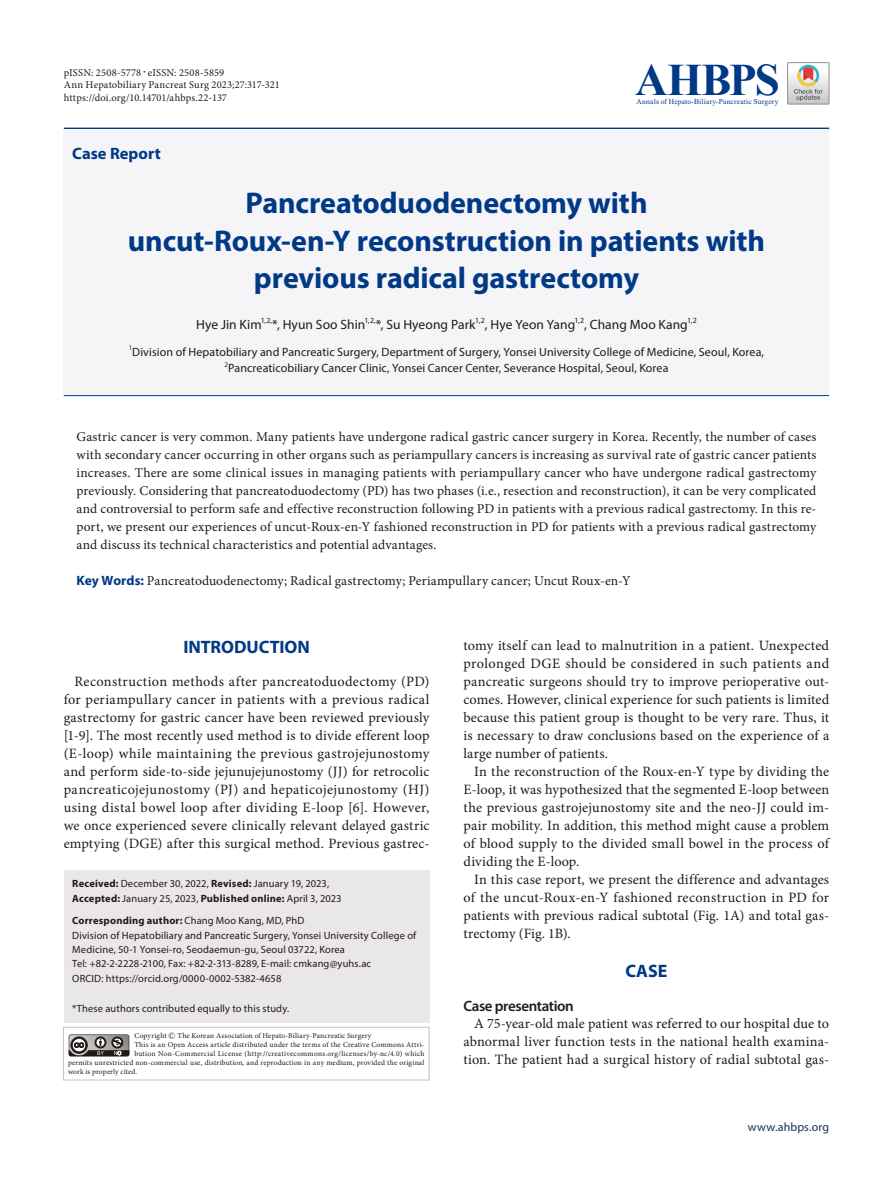
<style>
.page{position:relative;width:893px;height:1191px;background:#fff}
.page>*{position:absolute;margin:0;border:0;box-sizing:border-box;transform-origin:0 0}
.t1{font:700 45px "Times New Roman";letter-spacing:-.03em;color:#003985}
.t2{font:700 30px/37.5px "Myriad Pro";letter-spacing:-.005em;color:#003985;text-align:center}
.t3{font:700 18px "Myriad Pro";color:#003985}
.t4{font:700 16.5px "Myriad Pro";color:#003985}
.t5{font:600 15px "Myriad Pro";letter-spacing:-.03em;color:#231916}
.t6{font:14.25px/18px "Minion Pro";letter-spacing:.01em;color:#231916;text-align:justify}
.t7{font:13.5px/18px "Minion Pro";letter-spacing:.01em;color:#231916;text-align:justify}
.t8{font:13.5px "Myriad Pro";letter-spacing:.005em;color:#231916}
.t9{font:12px "Myriad Pro";letter-spacing:.01em;color:#231916}
.t10{font:12px "Myriad Pro";letter-spacing:.01em;color:#193258}
.t11{font:10.5px/14.7px "Myriad Pro";letter-spacing:.01em;color:#231916}
.t12{font:10.5px/12.8px "Minion Pro";letter-spacing:.015em;color:#231916}
.t13{font:7.8px "Myriad Pro";color:#231916}
.t14{font:7.5px "Minion Pro";letter-spacing:.025em;color:#231916}
.t15{font:7.5px "Times New Roman";letter-spacing:.025em;color:#003985}
.t16{font:7.05px "Myriad Pro";color:#231916}
.s1{font-family:"Ko Pub World Batang PM"}
.s2{font-family:"Myriad Pro";font-weight:700;color:#003985}
.s3{font-weight:700}
</style>
<div class="page">
<hr style="left:64px;top:128px;width:765px;height:2px;background:#003985">
<div style="left:64px;top:129px;width:765px;height:266px;background:#f5f4f7"></div>
<hr style="left:64px;top:395px;width:765px;height:1px;background:#003985">
<div style="left:787px;top:62px;width:42px;height:42px;border:1px solid #94908f"></div>
<svg style="left:788px;top:63px;width:41px;height:41px"></svg>
<div style="left:64px;top:870px;width:365px;height:152px;background:#eae7eb"></div>
<div style="left:63px;top:1026px;width:366px;height:54px;border:1px solid #c3bcc8"></div>
<svg style="left:69px;top:1034px;width:60px;height:22px"></svg>
<p class="t12" style="left:64px;top:66px;width:218px">pISSN: 2508-5778<span class="s1">ㆍ</span>eISSN: 2508-5859<br>Ann Hepatobiliary Pancreat Surg 2023;27:317-321 https://doi.org/10.14701/ahbps.22-137</p>
<p class="t4" style="left:72px;top:142px;width:90px">Case Report</p>
<h1 class="t1" style="left:635px;top:47px;width:146px">AHBPS</h1>
<p class="t15" style="left:636px;top:96px;width:144px">Annals of Hepato-Biliary-Pancreatic Surgery</p>
<h2 class="t2" style="left:128px;top:183px;width:639px">Pancreatoduodenectomy with<br>uncut-Roux-en-Y reconstruction in patients with previous radical gastrectomy</h2>
<p class="t8" style="left:196px;top:316px;width:67px">Hye Jin Kim</p>
<p class="t13" style="left:261px;top:315px;width:13px">1,2,</p>
<p class="t8" style="left:272px;top:316px;width:95px">*, Hyun Soo Shin</p>
<p class="t13" style="left:364px;top:315px;width:13px">1,2,</p>
<p class="t8" style="left:376px;top:316px;width:101px">*, Su Hyeong Park</p>
<p class="t13" style="left:475px;top:315px;width:11px">1,2</p>
<p class="t8" style="left:485px;top:316px;width:92px">, Hye Yeon Yang</p>
<p class="t13" style="left:574px;top:315px;width:11px">1,2</p>
<p class="t8" style="left:584px;top:316px;width:105px">, Chang Moo Kang</p>
<p class="t13" style="left:687px;top:315px;width:11px">1,2</p>
<p class="t16" style="left:129px;top:343px;width:5px">1</p>
<p class="t9" style="left:132px;top:344px;width:633px">Division of Hepatobiliary and Pancreatic Surgery, Department of Surgery, Yonsei University College of Medicine, Seoul, Korea,</p>
<p class="t16" style="left:224px;top:360px;width:5px">2</p>
<p class="t9" style="left:228px;top:361px;width:442px">Pancreaticobiliary Cancer Clinic, Yonsei Cancer Center, Severance Hospital, Seoul, Korea</p>
<p class="t7" style="left:77px;top:427px;width:741px">Gastric cancer is very common. Many patients have undergone radical gastric cancer surgery in Korea. Recently, the number of cases with secondary cancer occurring in other organs such as periampullary cancers is increasing as survival rate of gastric cancer patients increases. There are some clinical issues in managing patients with periampullary cancer who have undergone radical gastrectomy previously. Considering that pancreatoduodectomy (PD) has two phases (i.e., resection and reconstruction), it can be very complicated and controversial to perform safe and effective reconstruction following PD in patients with a previous radical gastrectomy. In this re&shy;port, we present our experiences of uncut-Roux-en-Y fashioned reconstruction in PD for patients with a previous radical gastrectomy and discuss its technical characteristics and potential advantages.</p>
<p class="t7" style="left:77px;top:571px;width:556px"><span class="s2">Key Words:</span> Pancreatoduodenectomy; Radical gastrectomy; Periampullary cancer; Uncut Roux-en-Y</p>
<p class="t3" style="left:183px;top:635px;width:128px">INTRODUCTION</p>
<p class="t6" style="left:64px;top:672px;width:367px;text-indent:11px">Reconstruction methods after pancreatoduodectomy (PD) for periampullary cancer in patients with a previous radical gastrectomy for gastric cancer have been reviewed previously [1-9]. The most recently used method is to divide efferent loop (E-loop) while maintaining the previous gastrojejunostomy and perform side-to-side jejunujejunostomy (JJ) for retrocolic pancreaticojejunostomy (PJ) and hepaticojejunostomy (HJ) using distal bowel loop after dividing E-loop [6]. However, we once experienced severe clinically relevant delayed gastric emptying (DGE) after this surgical method. Previous gastrec-</p>
<p class="t11" style="left:72px;top:876px;width:271px"><span class="s3">Received:</span> December 30, 2022, <span class="s3">Revised:</span> January 19, 2023,<br><span class="s3">Accepted:</span> January 25, 2023, <span class="s3">Published online:</span> April 3, 2023</p>
<p class="t11" style="left:72px;top:913px;width:345px"><span class="s3">Corresponding author:</span> Chang Moo Kang, MD, PhD<br>Division of Hepatobiliary and Pancreatic Surgery, Yonsei University College of Medicine, 50-1 Yonsei-ro, Seodaemun-gu, Seoul 03722, Korea<br>Tel: +82-2-2228-2100, Fax: +82-2-313-8289, E-mail: cmkang@yuhs.ac<br>ORCID: https://orcid.org/0000-0002-5382-4658</p>
<p class="t11" style="left:72px;top:1001px;width:218px">*These authors contributed equally to this study.</p>
<p class="t14" style="left:134px;top:1030px;width:238px">Copyright <span class="s1">Ⓒ</span> The Korean Association of Hepato-Biliary-Pancreatic Surgery</p>
<p class="t14" style="left:134px;top:1039px;width:292px">This is an Open Access article distributed under the terms of the Creative Commons Attri-</p>
<p class="t14" style="left:134px;top:1048px;width:292px">bution Non-Commercial License (http://creativecommons.org/licenses/by-nc/4.0) which</p>
<p class="t14" style="left:68px;top:1057px;width:358px">permits unrestricted non-commercial use, distribution, and reproduction in any medium, provided the original</p>
<p class="t14" style="left:68px;top:1066px;width:71px">work is properly cited.</p>
<p class="t6" style="left:463px;top:636px;width:367px">tomy itself can lead to malnutrition in a patient. Unexpected prolonged DGE should be considered in such patients and pancreatic surgeons should try to improve perioperative out&shy;comes. However, clinical experience for such patients is limited because this patient group is thought to be very rare. Thus, it is necessary to draw conclusions based on the experience of a large number of patients.</p>
<p class="t6" style="left:463px;top:762px;width:367px;text-indent:11px">In the reconstruction of the Roux-en-Y type by dividing the E-loop, it was hypothesized that the segmented E-loop between the previous gastrojejunostomy site and the neo-JJ could im&shy;pair mobility. In addition, this method might cause a problem of blood supply to the divided small bowel in the process of dividing the E-loop.</p>
<p class="t6" style="left:463px;top:870px;width:367px;text-indent:11px">In this case report, we present the difference and advantages of the uncut-Roux-en-Y fashioned reconstruction in PD for patients with previous radical subtotal (Fig. 1A) and total gas&shy;trectomy (Fig. 1B).</p>
<p class="t3" style="left:625px;top:959px;width:43px">CASE</p>
<p class="t5" style="left:463px;top:996px;width:112px">Case presentation</p>
<p class="t6" style="left:463px;top:1014px;width:367px;text-indent:11px">A 75-year-old male patient was referred to our hospital due to abnormal liver function tests in the national health examina&shy;tion. The patient had a surgical history of radial subtotal gas-</p>
<p class="t10" style="left:748px;top:1119px;width:83px">www.ahbps.org</p>
</div>
